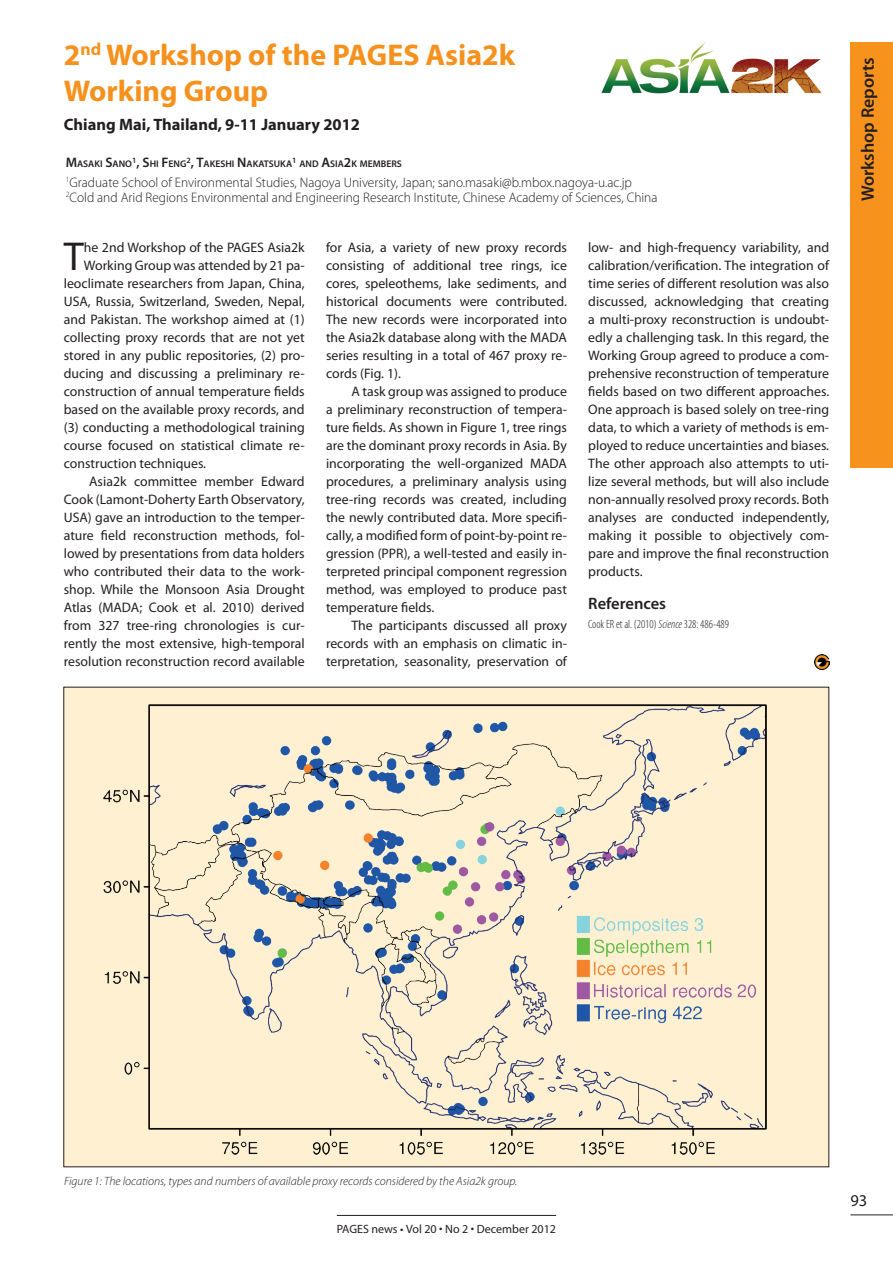
<style>
.page{position:relative;width:893px;height:1263px;background:#fff}
.page>*{position:absolute;margin:0;border:0;box-sizing:border-box;transform-origin:0 0}
.Text-box_-_indent{font:40.5px "Myriad Pro";color:#231f20}
.Title_orange{font:700 30px/36px "Myriad Pro";color:#f6911e}
.side-title{font:600 18px "Myriad Pro";color:#231f20}
.workshop_info{font:700 16.5px "Myriad Pro";color:#231f20}
.sub-title{font:600 16.5px "Myriad Pro";color:#231f20}
.Text-box{font:16.5px "Myriad Pro";color:#231f20}
.Text-box_-_indent-2{font:13.8px/18px "Myriad Pro";color:#231f20;text-align:justify}
.Author_info{font:300 13.8px "Myriad Pro";color:#231f20}
.figure_caption{font:italic 300 12px "Myriad Pro";color:#231f20}
.references{font:300 condensed 12px "Myriad Pro";color:#231f20}
.t1{font:12px "Myriad";color:#231f20}
.Autoren{font:600 9.6px "Myriad Pro";color:#231f20}
.Autoren-2{font:600 8.1px "Myriad Pro";color:#231f20}
.s1{font-size:13.8px}
.s2{font-style:italic}
.s3{font-family:"Myriad Pro"}
</style>
<div class="page">
<hr style="left:850px;top:1214px;width:43px;height:1px;background:#231f20">
<hr style="left:337px;top:1215px;width:219px;height:1px;background:#231f20">
<div style="left:850px;top:43px;width:43px;height:425px;background:#f7931d"></div>
<img style="left:601px;top:42px;width:221px;height:52px">
<div style="left:64px;top:687px;width:765px;height:480px;background:#fef0d0"></div>
<img style="left:103px;top:705px;width:664px;height:450px">
<img style="left:814px;top:655px;width:15px;height:14px">
<p class="Title_orange" style="left:64px;top:36px;width:453px">2<sup>nd</sup> Workshop of the PAGES Asia2k<br>Working Group</p>
<p class="workshop_info" style="left:64px;top:113px;width:298px">Chiang Mai, Thailand, 9-11 January 2012</p>
<p class="Autoren" style="left:66px;top:158px;width:228px"><span class="s1">M</span>ASAKI <span class="s1">S</span>ANO<sup>1</sup><span class="s1">, S</span>HI <span class="s1">F</span>ENG<sup>2</sup><span class="s1">, T</span>AKESHI <span class="s1">N</span> AKATSUKA</p>
<p class="Autoren-2" style="left:292px;top:155px;width:6px">1</p>
<p class="Autoren" style="left:299px;top:158px;width:104px">AND <span class="s1">A</span>SIA<span class="s1">2</span>K MEMBERS</p>
<p class="Author_info" style="left:66px;top:174px;width:568px"><sup>1</sup>Graduate School of Environmental Studies, Nagoya University, Japan; sano.masaki@b.mbox.nagoya-u.ac.jp</p>
<p class="Author_info" style="left:66px;top:189px;width:593px"><sup>2</sup>Cold and Arid Regions Environmental and Engineering Research Institute, Chinese Academy of Sciences, China</p>
<p class="Text-box_-_indent" style="left:64px;top:231px;width:22px">T</p>
<p class="Text-box_-_indent-2" style="left:84px;top:238px;width:222px">he 2nd Workshop of the PAGES Asia2k</p>
<p class="Text-box_-_indent-2" style="left:326px;top:238px;width:242px">for Asia, a variety of new proxy records consisting of additional tree rings, ice cores, speleothems, lake sediments, and historical documents were contributed.<br>The new records were incorporated into the Asia2k database along with the MADA series resulting in a total of 467 proxy re&shy;cords (Fig. 1).</p>
<p class="Text-box_-_indent-2" style="left:326px;top:382px;width:242px;text-indent:26px">A task group was assigned to produce a preliminary reconstruction of tempera&shy;ture fields. As shown in Figure 1, tree rings are the dominant proxy records in Asia. By incorporating the well-organized MADA procedures, a preliminary analysis using tree-ring records was created, including the newly contributed data. More specifi&shy;cally, a modified form of point-by-point re&shy;gression (PPR), a well-tested and easily in&shy;terpreted principal component regression method, was employed to produce past temperature fields.</p>
<p class="Text-box_-_indent-2" style="left:326px;top:616px;width:242px;text-indent:26px">The participants discussed all proxy records with an emphasis on climatic in&shy;terpretation, seasonality, preservation of</p>
<p class="Text-box_-_indent-2" style="left:588px;top:238px;width:242px">low- and high-frequency variability, and calibration/verification. The integration of time series of different resolution was also discussed, acknowledging that creating a multi-proxy reconstruction is undoubt&shy;edly a challenging task. In this regard, the Working Group agreed to produce a com&shy;prehensive reconstruction of temperature fields based on two different approaches.<br>One approach is based solely on tree-ring data, to which a variety of methods is em&shy;ployed to reduce uncertainties and biases.<br>The other approach also attempts to uti&shy;lize several methods, but will also include non-annually resolved proxy records. Both analyses are conducted independently, making it possible to objectively com&shy;pare and improve the final reconstruction products.</p>
<p class="sub-title" style="left:588px;top:593px;width:79px">References</p>
<p class="references" style="left:588px;top:618px;width:142px">Cook ER et al. (2010) <span class="s2">Science</span> 328: 486-489</p>
<p class="Text-box_-_indent-2" style="left:84px;top:256px;width:222px">Working Group was attended by 21 pa-</p>
<p class="Text-box_-_indent-2" style="left:64px;top:274px;width:242px">leoclimate researchers from Japan, China,</p>
<p class="Text-box_-_indent-2" style="left:64px;top:292px;width:242px">USA, Russia, Switzerland, Sweden, Nepal,</p>
<p class="Text-box_-_indent-2" style="left:64px;top:310px;width:242px">and Pakistan. The workshop aimed at (1)</p>
<p class="Text-box_-_indent-2" style="left:64px;top:328px;width:242px">collecting proxy records that are not yet</p>
<p class="Text-box_-_indent-2" style="left:64px;top:346px;width:242px">stored in any public repositories, (2) pro-</p>
<p class="Text-box_-_indent-2" style="left:64px;top:364px;width:242px">ducing and discussing a preliminary re-</p>
<p class="Text-box_-_indent-2" style="left:64px;top:382px;width:242px">construction of annual temperature fields</p>
<p class="Text-box_-_indent-2" style="left:64px;top:400px;width:242px">based on the available proxy records, and</p>
<p class="Text-box_-_indent-2" style="left:64px;top:418px;width:242px">(3) conducting a methodological training</p>
<p class="Text-box_-_indent-2" style="left:64px;top:436px;width:242px">course focused on statistical climate re-</p>
<p class="Text-box_-_indent-2" style="left:64px;top:454px;width:144px">construction techniques.</p>
<p class="Text-box_-_indent-2" style="left:64px;top:472px;width:242px;text-indent:26px">Asia2k committee member Edward Cook (Lamont-Doherty Earth Observatory, USA) gave an introduction to the temper&shy;ature field reconstruction methods, fol&shy;lowed by presentations from data holders who contributed their data to the work&shy;shop. While the Monsoon Asia Drought Atlas (MADA; Cook et al. 2010) derived from 327 tree-ring chronologies is cur&shy;rently the most extensive, high-temporal resolution reconstruction record available</p>
<p class="side-title" style="left:856px;top:201px;width:145px;rotate:-90deg">Workshop Reports</p>
<p class="figure_caption" style="left:64px;top:1174px;width:455px">Figure 1: The locations, types and numbers of available proxy records considered by the Asia2k group.</p>
<p class="t1" style="left:337px;top:1223px;width:221px"><span class="s3">PAGES news •</span> Vol 20 • No 2 • December 2012</p>
<p class="Text-box" style="left:850px;top:1190px;width:18px">93</p>
</div>
